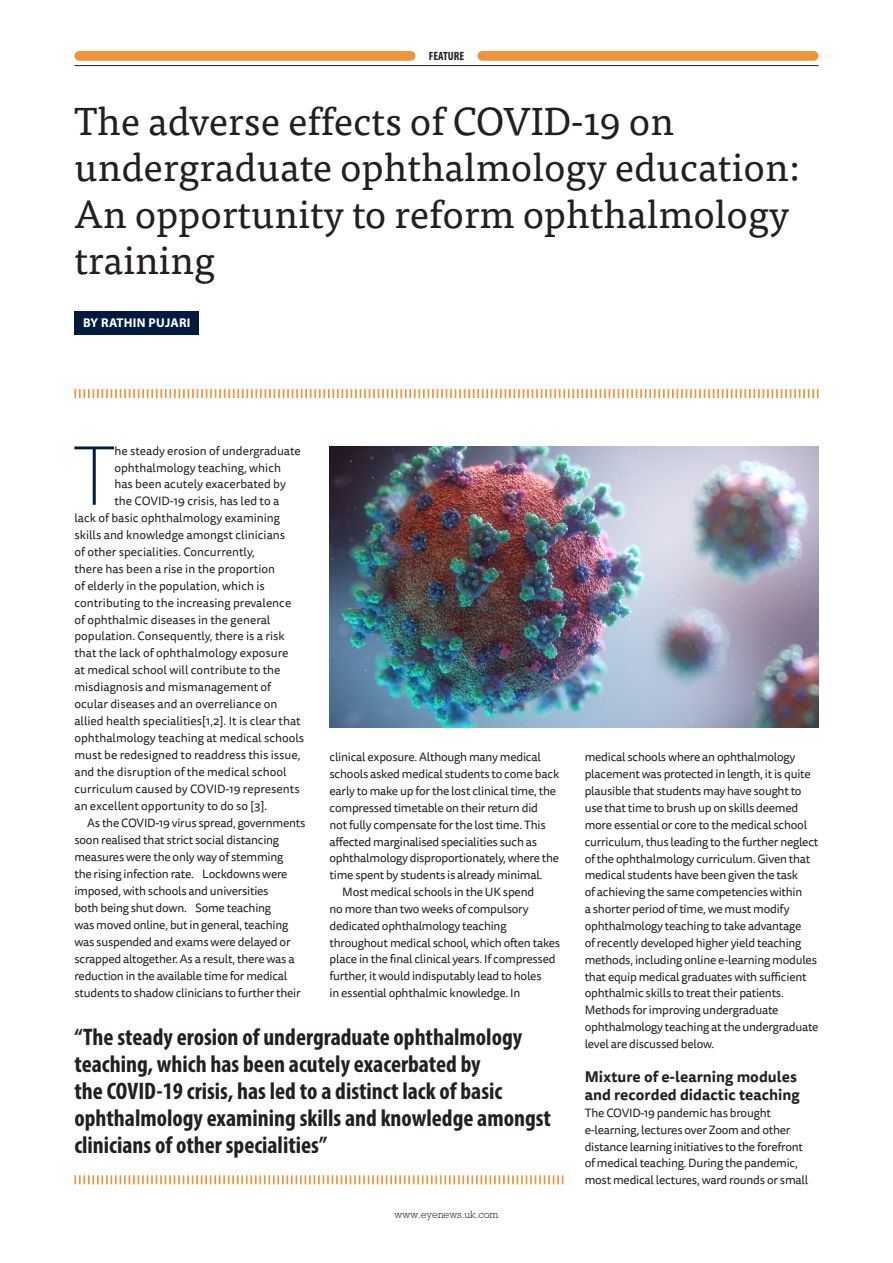
<style>
.page{position:relative;width:893px;height:1263px;background:#fff}
.page>*{position:absolute;margin:0;border:0;box-sizing:border-box;transform-origin:0 0}
.feature_body_drop_ca{font:300 expanded 79.65px "Europa SB";color:#001b3e}
.feature_Headline{font:39px/46.5px "Tisa Pro";color:#231f20}
.feature_Quote{font:700 condensed 24px/27px "Myriad Pro";color:#231f20}
.ENT_article_subhead{font:700 15px/17.5px "Tisa Sans Pro";color:#231f20}
.feature_Author{font:700 12.75px "Myriad Pro";letter-spacing:.02em;color:#fff}
.feature_Body_Indent{font:12px/16.8px "Tisa Sans Pro";letter-spacing:-.02em;color:#231f20}
.feature_body_drop_ca-2{font:12px "Tisa Sans Pro";color:#231f20}
.t1{font:700 condensed 12px "Myriad Pro";color:#231f20}
.t2{font:300 10.5px "Rockwell";color:#231f20}
</style>
<div class="page">
<hr style="left:74px;top:65px;width:745px;height:1px;background:#231f20">
<div style="left:79px;top:51px;width:332px;height:10px;background:#ef943a"></div>
<div style="left:482px;top:51px;width:332px;height:10px;background:#ef943a"></div>
<div style="left:74px;top:311px;width:125px;height:23px;background:#001b3e"></div>
<svg style="left:74px;top:389px;width:745px;height:9px"></svg>
<img style="left:330px;top:446px;width:489px;height:281px">
<svg style="left:74px;top:1175px;width:489px;height:9px"></svg>
<p class="t1" style="left:429px;top:49px;width:37px">FEATURE</p>
<p class="feature_Headline" style="left:74px;top:96px;width:727px">The adverse effects of COVID-19 on undergraduate ophthalmology education:<br>An opportunity to reform ophthalmology training</p>
<p class="feature_Author" style="left:83px;top:314px;width:109px">BY RATHIN PUJARI</p>
<p class="feature_body_drop_ca" style="left:72px;top:431px;width:45px">T</p>
<p class="feature_body_drop_ca-2" style="left:114px;top:443px;width:188px">he steady erosion of undergraduate</p>
<p class="feature_body_drop_ca-2" style="left:114px;top:460px;width:168px">ophthalmology teaching, which</p>
<p class="feature_body_drop_ca-2" style="left:114px;top:476px;width:173px">has been acutely exacerbated by</p>
<p class="feature_body_drop_ca-2" style="left:114px;top:493px;width:166px">the COVID-19 crisis, has led to a</p>
<p class="feature_body_drop_ca-2" style="left:74px;top:509px;width:207px">lack of basic ophthalmology examining</p>
<p class="feature_body_drop_ca-2" style="left:74px;top:526px;width:212px">skills and knowledge amongst clinicians</p>
<p class="feature_body_drop_ca-2" style="left:74px;top:543px;width:182px">of other specialities. Concurrently,</p>
<p class="feature_body_drop_ca-2" style="left:74px;top:560px;width:202px">there has been a rise in the proportion</p>
<p class="feature_body_drop_ca-2" style="left:74px;top:577px;width:192px">of elderly in the population, which is</p>
<p class="feature_body_drop_ca-2" style="left:74px;top:594px;width:218px">contributing to the increasing prevalence</p>
<p class="feature_body_drop_ca-2" style="left:74px;top:611px;width:198px">of ophthalmic diseases in the general</p>
<p class="feature_body_drop_ca-2" style="left:74px;top:628px;width:212px">population. Consequently, there is a risk</p>
<p class="feature_body_drop_ca-2" style="left:74px;top:645px;width:216px">that the lack of ophthalmology exposure</p>
<p class="feature_body_drop_ca-2" style="left:74px;top:662px;width:208px">at medical school will contribute to the</p>
<p class="feature_body_drop_ca-2" style="left:74px;top:679px;width:198px">misdiagnosis and mismanagement of</p>
<p class="feature_body_drop_ca-2" style="left:74px;top:696px;width:204px">ocular diseases and an overreliance on</p>
<p class="feature_body_drop_ca-2" style="left:74px;top:713px;width:228px">allied health specialities[1,2]. It is clear that</p>
<p class="feature_body_drop_ca-2" style="left:74px;top:730px;width:231px">ophthalmology teaching at medical schools</p>
<p class="feature_body_drop_ca-2" style="left:74px;top:747px;width:227px">must be redesigned to readdress this issue,</p>
<p class="feature_body_drop_ca-2" style="left:74px;top:764px;width:214px">and the disruption of the medical school</p>
<p class="feature_body_drop_ca-2" style="left:74px;top:781px;width:227px">curriculum caused by COVID-19 represents</p>
<p class="feature_body_drop_ca-2" style="left:74px;top:798px;width:194px">an excellent opportunity to do so [3].</p>
<p class="feature_Body_Indent" style="left:74px;top:815px;width:233px;text-indent:13px">As the COVID-19 virus spread, governments soon realised that strict social distancing measures were the only way of stemming<br>the rising infection rate. Lockdowns were imposed, with schools and universities<br>both being shut down. Some teaching<br>was moved online, but in general, teaching was suspended and exams were delayed or scrapped altogether. As a result, there was a reduction in the available time for medical students to shadow clinicians to further their</p>
<p class="feature_Body_Indent" style="left:330px;top:749px;width:231px">clinical exposure. Although many medical schools asked medical students to come back early to make up for the lost clinical time, the compressed timetable on their return did<br>not fully compensate for the lost time. This affected marginalised specialities such as ophthalmology disproportionately, where the time spent by students is already minimal.</p>
<p class="feature_Body_Indent" style="left:330px;top:884px;width:232px;text-indent:13px">Most medical schools in the UK spend<br>no more than two weeks of compulsory dedicated ophthalmology teaching throughout medical school, which often takes place in the final clinical years. If compressed further, it would indisputably lead to holes<br>in essential ophthalmic knowledge. In</p>
<p class="feature_Quote" style="left:74px;top:1023px;width:478px">“The steady erosion of undergraduate ophthalmology teaching, which has been acutely exacerbated by<br>the COVID-19 crisis, has led to a distinct lack of basic ophthalmology examining skills and knowledge amongst clinicians of other specialities”</p>
<p class="t2" style="left:395px;top:1208px;width:105px">www.eyenews.uk.com</p>
<p class="feature_Body_Indent" style="left:585px;top:749px;width:235px">medical schools where an ophthalmology placement was protected in length, it is quite plausible that students may have sought to use that time to brush up on skills deemed more essential or core to the medical school curriculum, thus leading to the further neglect of the ophthalmology curriculum. Given that medical students have been given the task<br>of achieving the same competencies within<br>a shorter period of time, we must modify ophthalmology teaching to take advantage<br>of recently developed higher yield teaching methods, including online e-learning modules that equip medical graduates with sufficient ophthalmic skills to treat their patients.<br>Methods for improving undergraduate ophthalmology teaching at the undergraduate level are discussed below.</p>
<p class="ENT_article_subhead" style="left:585px;top:1068px;width:217px">Mixture of e-learning modules and recorded didactic teaching</p>
<p class="feature_Body_Indent" style="left:585px;top:1105px;width:225px">The COVID-19 pandemic has brought e-learning, lectures over Zoom and other distance learning initiatives to the forefront of medical teaching. During the pandemic, most medical lectures, ward rounds or small</p>
</div>
